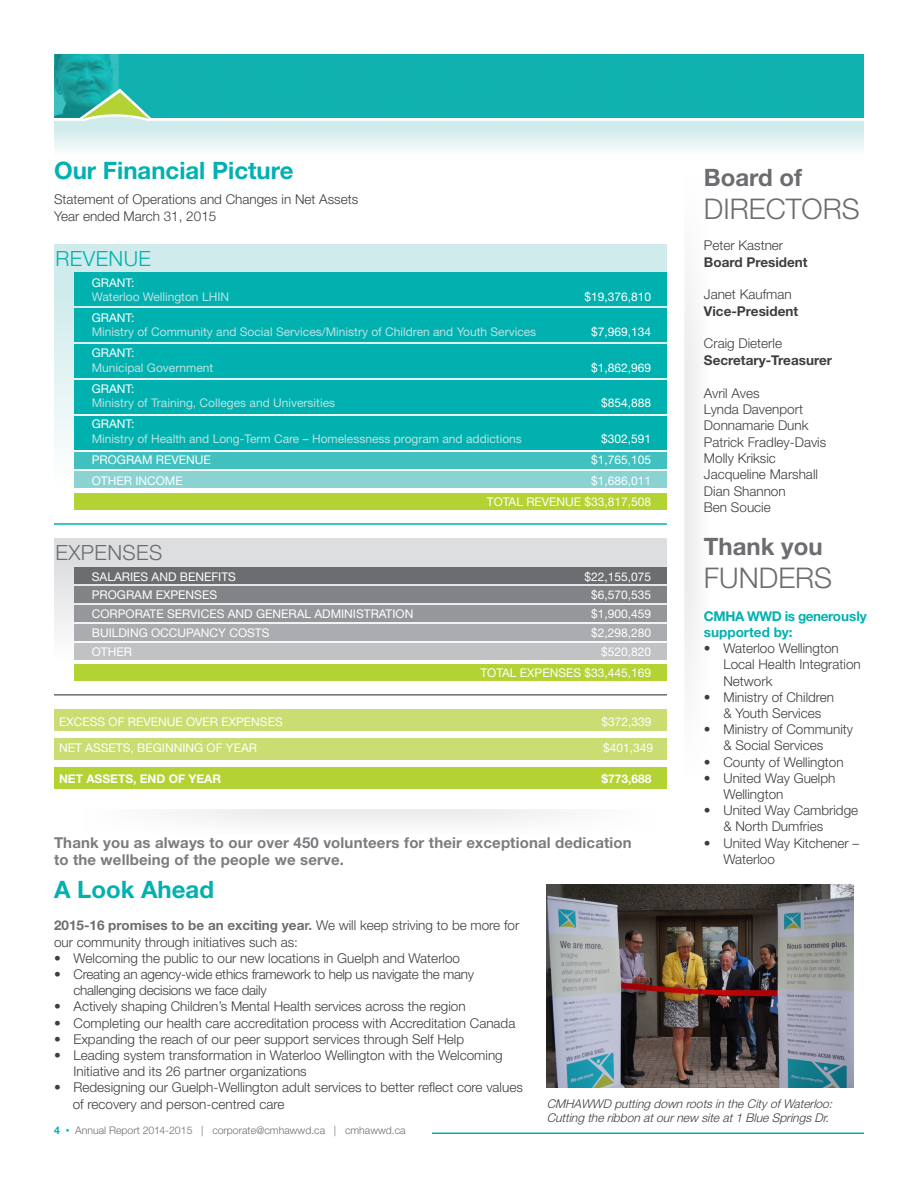
<style>
.page{position:relative;width:918px;height:1188px;background:#fff}
.page>*{position:absolute;margin:0;border:0;box-sizing:border-box;transform-origin:0 0}
.t1{font:300 28.5px "Helvetica Neue LT Std";color:#6c6d70}
.t2{font:700 24px "Helvetica Neue LT Std";color:#00b1b0}
.t3{font:700 24px "Helvetica Neue LT Std";color:#6c6d70}
.t4{font:300 21px "Helvetica Neue LT Std";letter-spacing:.02em;color:#6c6d70}
.t5{font:300 21px "Helvetica Neue LT Std";letter-spacing:.02em;color:#00b1b0}
.t6{font:700 15px "Helvetica Neue LT Std";letter-spacing:.01em;color:#7a7c7f}
.t7{font:300 13.5px/16.2px "Helvetica Neue LT Std";color:#3e3e3f}
.t8{font:300 13.5px "Helvetica Neue LT Std";letter-spacing:-.02em;color:#3e3e3f}
.t9{font:700 13.5px "Helvetica Neue LT Std";color:#3e3e3f}
.t10{font:700 13.5px/16.2px "Helvetica Neue LT Std";color:#00b1b0}
.t11{font:12px "Helvetica Neue LT Std";color:#fff}
.t12{font:12px "Helvetica Neue LT Std";color:#b9e2e3}
.t13{font:italic 300 12px "Helvetica Neue LT Std";color:#3e3e3f}
.t14{font:700 12px "Helvetica Neue LT Std";color:#fff}
.t15{font:300 10.5px "Helvetica Neue LT Std";color:#6c6d70}
.s1{font-weight:700;color:#6c6d70}
.s2{font-weight:700;color:#7a7c7f}
.s3{font-weight:700;color:#00b1b0}
.s4{font-size:7.5px;color:#00b1b0}
</style>
<div class="page">
<div style="left:54px;top:54px;width:810px;height:38px;background:#10b1af"></div>
<div style="left:80px;top:807px;width:579px;height:27px;background:#f2f2f3"></div>
<hr style="left:14px;top:806px;width:669px;height:3px;background:#fff">
<div style="left:465px;top:747px;width:195px;height:121px;background:#fff"></div>
<div style="left:79px;top:747px;width:195px;height:121px;background:#fff"></div>
<div style="left:74px;top:493px;width:593px;height:17px;background:#b3d234"></div>
<div style="left:683px;top:172px;width:27px;height:610px;background:#f3f3f4"></div>
<hr style="left:681px;top:147px;width:3px;height:704px;background:#fff">
<div style="left:622px;top:171px;width:121px;height:206px;background:#fff"></div>
<div style="left:622px;top:578px;width:121px;height:205px;background:#fff"></div>
<svg style="left:54px;top:244px;width:613px;height:203px;background:#bee6e7"></svg>
<svg style="left:54px;top:538px;width:613px;height:106px;background:#dbdcde"></svg>
<svg style="left:54px;top:92px;width:810px;height:58px;background:#87d5d2"></svg>
<div style="left:74px;top:273px;width:593px;height:33px;background:#00b1b0"></div>
<div style="left:74px;top:309px;width:593px;height:33px;background:#00b1b0"></div>
<div style="left:74px;top:345px;width:593px;height:33px;background:#00b1b0"></div>
<div style="left:74px;top:381px;width:593px;height:33px;background:#00b1b0"></div>
<div style="left:74px;top:417px;width:593px;height:33px;background:#00b1b0"></div>
<div style="left:74px;top:568px;width:593px;height:16px;background:#6c6d70"></div>
<div style="left:74px;top:452px;width:593px;height:17px;background:#42c0c0"></div>
<div style="left:74px;top:587px;width:593px;height:16px;background:#818386"></div>
<div style="left:74px;top:471px;width:593px;height:16px;background:#8bd2d3"></div>
<div style="left:74px;top:605px;width:593px;height:17px;background:#95979a"></div>
<div style="left:74px;top:624px;width:593px;height:17px;background:#abacb0"></div>
<div style="left:74px;top:644px;width:593px;height:16px;background:#c1c2c4"></div>
<hr style="left:54px;top:523px;width:613px;height:2px;background:#00b1b0">
<hr style="left:54px;top:694px;width:613px;height:2px;background:#6c6d70">
<hr style="left:432px;top:1132px;width:432px;height:2px;background:#00b1b0">
<div style="left:74px;top:664px;width:593px;height:17px;background:#b3d234"></div>
<div style="left:54px;top:709px;width:613px;height:21px;background:#c9dd72"></div>
<div style="left:54px;top:738px;width:613px;height:21px;background:#c9dd72"></div>
<div style="left:54px;top:768px;width:613px;height:21px;background:#b3d234"></div>
<img style="left:547px;top:884px;width:306px;height:204px">
<p class="t2" style="left:54px;top:156px;width:241px">Our Financial Picture</p>
<p class="t7" style="left:54px;top:191px;width:306px">Statement of Operations and Changes in Net Assets</p>
<p class="t7" style="left:54px;top:207px;width:164px">Year ended March 31, 2015</p>
<p class="t5" style="left:56px;top:246px;width:97px">REVENUE</p>
<p class="t11" style="left:92px;top:275px;width:44px">GRANT:</p>
<p class="t12" style="left:92px;top:290px;width:139px">Waterloo Wellington LHIN</p>
<p class="t11" style="left:585px;top:290px;width:68px">$19,376,810</p>
<p class="t11" style="left:92px;top:311px;width:44px">GRANT:</p>
<p class="t12" style="left:92px;top:325px;width:446px">Ministry of Community and Social Services/Ministry of Children and Youth Services</p>
<p class="t11" style="left:591px;top:325px;width:62px">$7,969,134</p>
<p class="t11" style="left:92px;top:346px;width:44px">GRANT:</p>
<p class="t12" style="left:92px;top:360px;width:123px">Municipal Government</p>
<p class="t11" style="left:591px;top:360px;width:62px">$1,862,969</p>
<p class="t11" style="left:92px;top:381px;width:44px">GRANT:</p>
<p class="t12" style="left:92px;top:396px;width:245px">Ministry of Training, Colleges and Universities</p>
<p class="t11" style="left:601px;top:396px;width:52px">$854,888</p>
<p class="t11" style="left:92px;top:417px;width:44px">GRANT:</p>
<p class="t12" style="left:92px;top:431px;width:432px">Ministry of Health and Long-Term Care – Homelessness program and addictions</p>
<p class="t11" style="left:601px;top:431px;width:52px">$302,591</p>
<p class="t11" style="left:92px;top:452px;width:120px">PROGRAM REVENUE</p>
<p class="t11" style="left:591px;top:452px;width:62px">$1,765,105</p>
<p class="t11" style="left:92px;top:473px;width:92px">OTHER INCOME</p>
<p class="t11" style="left:591px;top:473px;width:62px">$1,686,011</p>
<p class="t11" style="left:487px;top:494px;width:166px">TOTAL REVENUE $33,817,508</p>
<p class="t4" style="left:56px;top:539px;width:108px">EXPENSES</p>
<p class="t11" style="left:92px;top:569px;width:146px">SALARIES AND BENEFITS</p>
<p class="t11" style="left:585px;top:569px;width:68px">$22,155,075</p>
<p class="t11" style="left:92px;top:588px;width:127px">PROGRAM EXPENSES</p>
<p class="t11" style="left:591px;top:588px;width:62px">$6,570,535</p>
<p class="t11" style="left:92px;top:607px;width:323px">CORPORATE SERVICES AND GENERAL ADMINISTRATION</p>
<p class="t11" style="left:591px;top:607px;width:62px">$1,900,459</p>
<p class="t11" style="left:92px;top:625px;width:179px">BUILDING OCCUPANCY COSTS</p>
<p class="t11" style="left:591px;top:625px;width:62px">$2,298,280</p>
<p class="t11" style="left:92px;top:644px;width:42px">OTHER</p>
<p class="t11" style="left:601px;top:644px;width:52px">$520,820</p>
<p class="t11" style="left:480px;top:665px;width:172px">TOTAL EXPENSES $33,445,169</p>
<p class="t11" style="left:59px;top:715px;width:225px">EXCESS OF REVENUE OVER EXPENSES</p>
<p class="t11" style="left:602px;top:715px;width:52px">$372,339</p>
<p class="t11" style="left:59px;top:741px;width:199px">NET ASSETS, BEGINNING OF YEAR</p>
<p class="t11" style="left:603px;top:741px;width:52px">$401,349</p>
<p class="t14" style="left:59px;top:771px;width:164px">NET ASSETS, END OF YEAR</p>
<p class="t14" style="left:602px;top:771px;width:52px">$773,688</p>
<p class="t6" style="left:54px;top:833px;width:579px">Thank you as always to our over 450 volunteers for their exceptional dedication</p>
<p class="t6" style="left:54px;top:850px;width:291px">to the wellbeing of the people we serve.</p>
<p class="t3" style="left:704px;top:163px;width:100px">Board of</p>
<p class="t1" style="left:704px;top:191px;width:157px">DIRECTORS</p>
<p class="t7" style="left:704px;top:237px;width:81px">Peter Kastner</p>
<p class="t9" style="left:704px;top:254px;width:105px">Board President</p>
<p class="t7" style="left:704px;top:286px;width:89px">Janet Kaufman</p>
<p class="t9" style="left:704px;top:303px;width:96px">Vice-President</p>
<p class="t7" style="left:704px;top:335px;width:80px">Craig Dieterle</p>
<p class="t9" style="left:704px;top:352px;width:130px">Secretary-Treasurer</p>
<p class="t7" style="left:704px;top:384px;width:57px">Avril Aves</p>
<p class="t7" style="left:704px;top:401px;width:101px">Lynda Davenport</p>
<p class="t7" style="left:704px;top:417px;width:106px">Donnamarie Dunk</p>
<p class="t7" style="left:704px;top:433px;width:124px">Patrick Fradley-Davis</p>
<p class="t7" style="left:704px;top:450px;width:73px">Molly Kriksic</p>
<p class="t7" style="left:704px;top:466px;width:116px">Jacqueline Marshall</p>
<p class="t7" style="left:704px;top:482px;width:83px">Dian Shannon</p>
<p class="t7" style="left:704px;top:499px;width:68px">Ben Soucie</p>
<p class="t3" style="left:704px;top:532px;width:120px">Thank you</p>
<p class="t1" style="left:704px;top:561px;width:130px">FUNDERS</p>
<p class="t10" style="left:704px;top:608px;width:164px">CMHA WWD is generously supported by:</p>
<p class="t7" style="left:704px;top:640px;width:136px">• Waterloo Wellington</p>
<p class="t7" style="left:723px;top:656px;width:139px">Local Health Integration</p>
<p class="t7" style="left:723px;top:672px;width:51px">Network</p>
<p class="t7" style="left:704px;top:689px;width:132px">• Ministry of Children</p>
<p class="t7" style="left:723px;top:705px;width:99px">&amp; Youth Services</p>
<p class="t7" style="left:704px;top:721px;width:151px">• Ministry of Community</p>
<p class="t7" style="left:723px;top:737px;width:101px">&amp; Social Services</p>
<p class="t7" style="left:704px;top:753px;width:141px">• County of Wellington</p>
<p class="t7" style="left:704px;top:770px;width:133px">• United Way Guelph</p>
<p class="t7" style="left:723px;top:786px;width:62px">Wellington</p>
<p class="t7" style="left:704px;top:802px;width:156px">• United Way Cambridge</p>
<p class="t7" style="left:723px;top:818px;width:101px">&amp; North Dumfries</p>
<p class="t7" style="left:723px;top:834px;width:137px;text-indent:-19px">• United Way Kitchener –<br>Waterloo</p>
<p class="t2" style="left:54px;top:875px;width:162px">A Look Ahead</p>
<p class="t7" style="left:54px;top:917px;width:467px"><span class="s1">2015-16 promises to be an exciting yea</span><span class="s2">r.</span> We will keep striving to be more for our community through initiatives such as:</p>
<p class="t7" style="left:54px;top:950px;width:408px">• Welcoming the public to our new locations in Guelph and Waterloo</p>
<p class="t8" style="left:54px;top:966px;width:422px">• Creating an agency-wide ethics framework to help us navigate the many</p>
<p class="t8" style="left:73px;top:982px;width:195px">challenging decisions we face daily</p>
<p class="t7" style="left:54px;top:998px;width:413px">• Actively shaping Children’s Mental Health services across the region</p>
<p class="t7" style="left:54px;top:1014px;width:463px">• Completing our health care accreditation process with Accreditation Canada</p>
<p class="t7" style="left:54px;top:1031px;width:412px">• Expanding the reach of our peer support services through Self Help</p>
<p class="t7" style="left:54px;top:1047px;width:450px">• Leading system transformation in Waterloo Wellington with the Welcoming</p>
<p class="t7" style="left:73px;top:1063px;width:235px">Initiative and its 26 partner organizations</p>
<p class="t7" style="left:54px;top:1079px;width:470px">• Redesigning our Guelph-Wellington adult services to better reflect core values</p>
<p class="t7" style="left:73px;top:1095px;width:213px">of recovery and person-centred care</p>
<p class="t13" style="left:547px;top:1096px;width:290px">CMHAWWD putting down rootsin the City ofWaterloo:</p>
<p class="t13" style="left:547px;top:1111px;width:287px">Cutting the ribbon atournew site at1 Blue SpringsDr.</p>
<p class="t15" style="left:54px;top:1124px;width:353px"><span class="s3">4</span> <span class="s4">•</span> Annual Report 2014-2015 | corporate@cmhawwd.ca | cmhawwd.ca</p>
</div>
